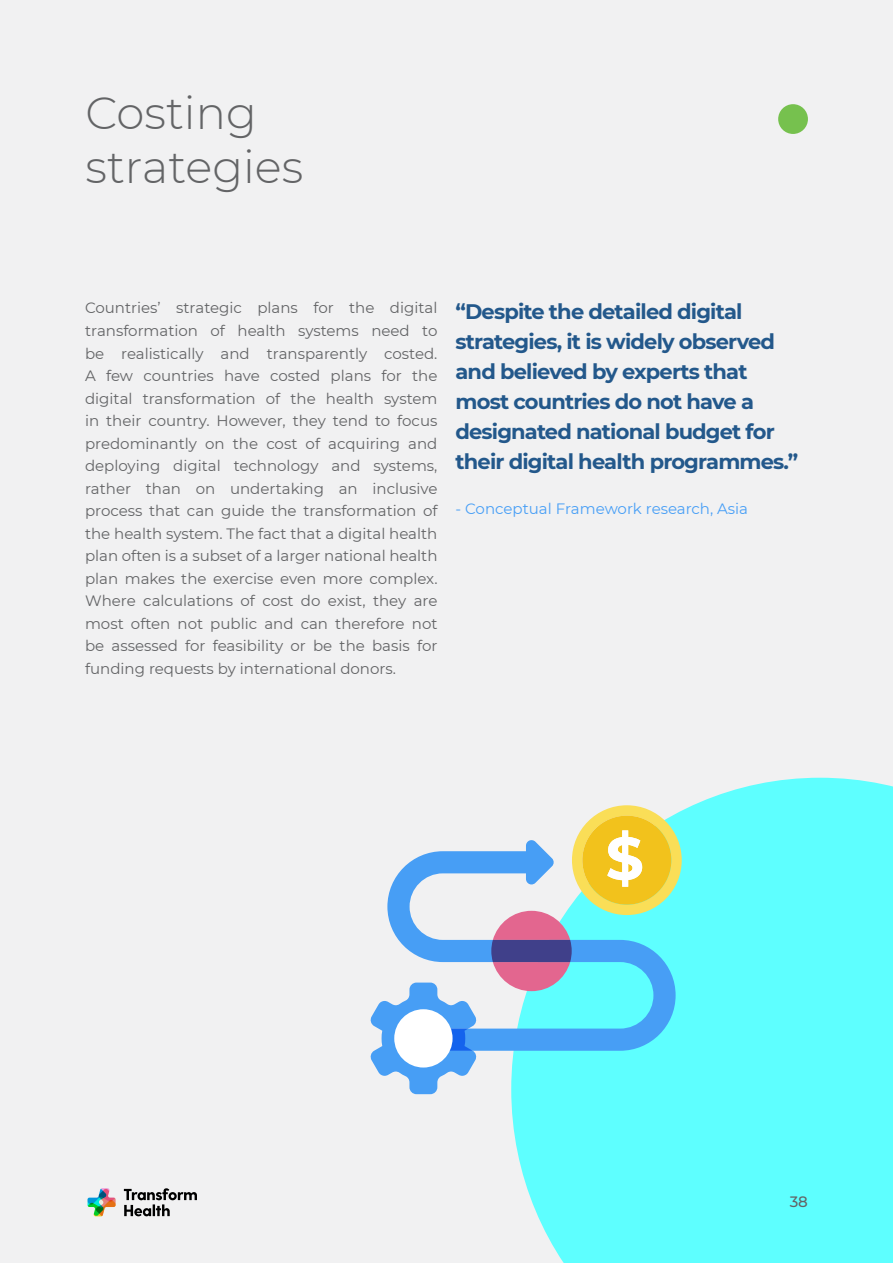
<style>
.page{position:relative;width:893px;height:1263px;background:#f1f1f2}
.page>*{position:absolute;margin:0;border:0;box-sizing:border-box;transform-origin:0 0}
.t1{font:300 45px/54px "Montserrat";color:#636466}
.t2{font:700 21px/30px "Montserrat";letter-spacing:-.04em;color:#23588b}
.t3{font:15px/22.5px "Montserrat";color:#636466;text-align:justify}
.t4{font:15px "Montserrat";color:#489ff6}
.t5{font:500 15px "Montserrat";color:#636466}
</style>
<div class="page">
<div style="left:511px;top:778px;width:382px;height:485px;background:#5effff"></div>
<div style="left:778px;top:104px;width:30px;height:30px;background:#76c14e;border-radius:50%"></div>
<svg style="left:387px;top:851px;width:289px;height:200px"></svg>
<svg style="left:370px;top:982px;width:107px;height:112px"></svg>
<div style="left:394px;top:1009px;width:59px;height:58px;background:#fff;border-radius:50%"></div>
<svg style="left:491px;top:805px;width:191px;height:186px"></svg>
<svg style="left:124px;top:1188px;width:73px;height:28px"></svg>
<svg style="left:88px;top:1188px;width:28px;height:28px"></svg>
<h1 class="t1" style="left:86px;top:84px;width:219px">Costing strategies</h1>
<p class="t3" style="left:85px;top:296px;width:354px">Countries’ strategic plans for the digital transformation of health systems need to be realistically and transparently costed.<br>A few countries have costed plans for the digital transformation of the health system in their country. However, they tend to focus predominantly on the cost of acquiring and deploying digital technology and systems, rather than on undertaking an inclusive process that can guide the transformation of the health system. The fact that a digital health plan often is a subset of a larger national health plan makes the exercise even more complex.<br>Where calculations of cost do exist, they are most often not public and can therefore not be assessed for feasibility or be the basis for funding requests by international donors.</p>
<h2 class="t2" style="left:455px;top:296px;width:344px">“Despite the detailed digital strategies, it is widely observed and believed by experts that most countries do not have a designated national budget for their digital health programmes.”</h2>
<p class="t4" style="left:455px;top:499px;width:294px">- Conceptual Framework research, Asia</p>
<p class="t5" style="left:790px;top:1192px;width:20px">38</p>
</div>
